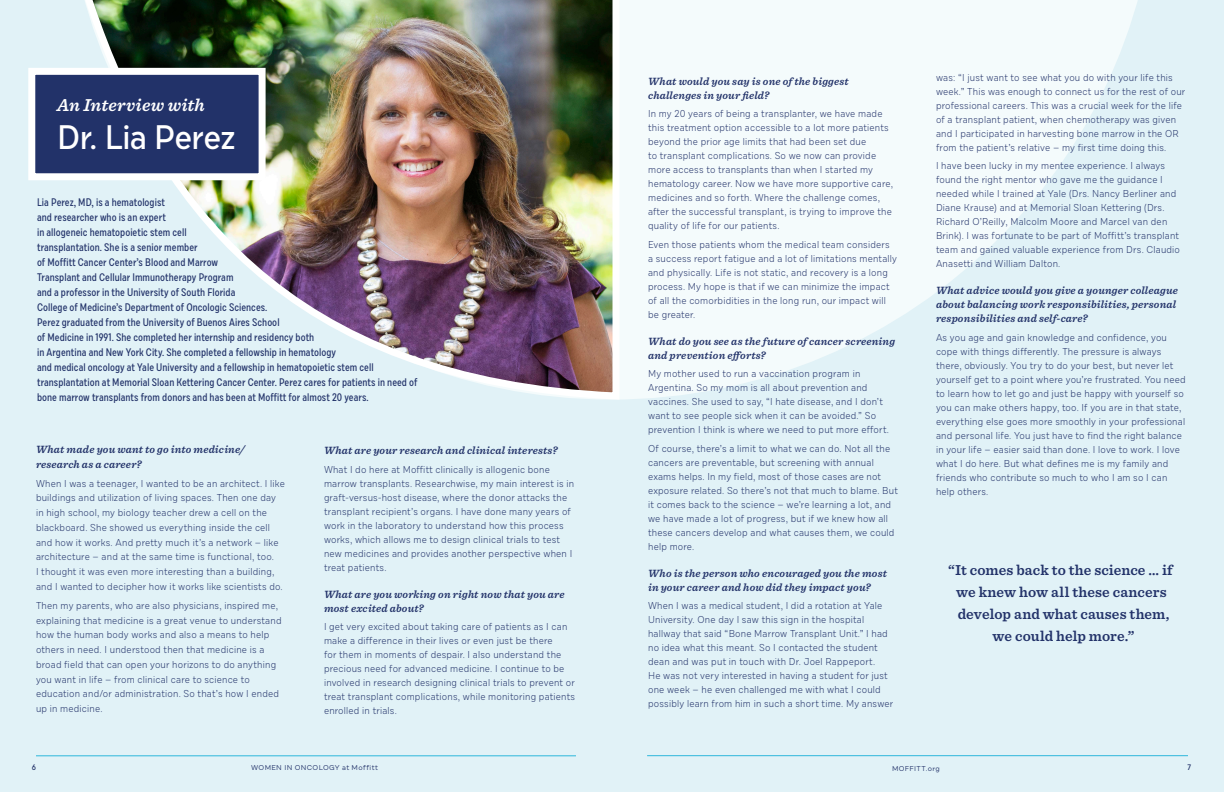
<style>
.page{position:relative;width:1224px;height:792px;background:#e1f2f7}
.page>*{position:absolute;margin:0;border:0;box-sizing:border-box;transform-origin:0 0}
.t1{font:500 34px "Draft D";letter-spacing:-.02em;color:#fff}
.t2{font:italic 600 18px "Sentinel";letter-spacing:.01em;color:#fff}
.t3{font:600 15px/22px "Sentinel";letter-spacing:.005em;color:#223269;text-align:center}
.t4{font:500 11px/15px "Draft F";letter-spacing:.005em;color:#223269}
.t5{font:italic 600 11px/13.8px "Sentinel";letter-spacing:.015em;color:#223269}
.t6{font:300 10px/14px "Draft D";letter-spacing:.02em;color:#223269}
.t7{font:500 8px "Draft D";color:#223269}
.t8{font:7px "Draft B";letter-spacing:.055em;color:#223269}
</style>
<div class="page">
<svg style="left:623px;top:0;width:515px;height:399px;fill:#f4fbfc"></svg>
<img style="left:85px;top:0;width:538px;height:400px">
<div style="left:28px;top:68px;width:238px;height:112px;background:#223269;border:7px solid #fff"></div>
<hr style="left:647px;top:755px;width:541px;height:1px;background:#33c1e3">
<hr style="left:36px;top:756px;width:540px;height:1px;background:#33c1e3">
<p class="t2" style="left:57px;top:91px;width:149px">An Interview with</p>
<p class="t1" style="left:57px;top:116px;width:180px">Dr. Lia Perez</p>
<p class="t4" style="left:37px;top:196px;width:382px">Lia Perez, MD, is a hematologist<br>and researcher who is an expert<br>in allogeneic hematopoietic stem cell<br>transplantation. She is a senior member<br>of Moffitt Cancer Center’s Blood and Marrow<br>Transplant and Cellular Immunotherapy Program<br>and a professor in the University of South Florida<br>College of Medicine’s Department of Oncologic Sciences.<br>Perez graduated from the University of Buenos Aires School<br>of Medicine in 1991. She completed her internship and residency both<br>in Argentina and New York City. She completed a fellowship in hematology<br>and medical oncology at Yale University and a fellowship in hematopoietic stem cell transplantation at Memorial Sloan Kettering Cancer Center. Perez cares for patients in need of bone marrow transplants from donors and has been at Moffitt for almost 20 years.</p>
<p class="t5" style="left:36px;top:442px;width:211px;line-height:14.5px">What made you want to go into medicine/ research as a career?</p>
<p class="t6" style="left:36px;top:477px;width:250px;line-height:14.7px">When I was a teenager, I wanted to be an architect. I like buildings and utilization of living spaces. Then one day in high school, my biology teacher drew a cell on the blackboard. She showed us everything inside the cell and how it works. And pretty much it’s a network — like architecture — and at the same time is functional, too.<br>I thought it was even more interesting than a building, and I wanted to decipher how it works like scientists do.</p>
<p class="t6" style="left:36px;top:599px;width:247px;line-height:14.7px">Then my parents, who are also physicians, inspired me, explaining that medicine is a great venue to understand how the human body works and also a means to help others in need. I understood then that medicine is a broad field that can open your horizons to do anything you want in life — from clinical care to science to education and/or administration. So that’s how I ended up in medicine.</p>
<p class="t5" style="left:324px;top:443px;width:235px">What are your research and clinical interests?</p>
<p class="t6" style="left:324px;top:463px;width:252px">What I do here at Moffitt clinically is allogenic bone marrow transplants. Researchwise, my main interest is in graft-versus-host disease, where the donor attacks the transplant recipient’s organs. I have done many years of work in the laboratory to understand how this process works, which allows me to design clinical trials to test new medicines and provides another perspective when I treat patients.</p>
<p class="t5" style="left:324px;top:587px;width:242px">What are you working on right now that you are most excited about?</p>
<p class="t6" style="left:324px;top:621px;width:253px">I get very excited about taking care of patients as I can make a difference in their lives or even just be there<br>for them in moments of despair. I also understand the precious need for advanced medicine. I continue to be involved in research designing clinical trials to prevent or treat transplant complications, while monitoring patients enrolled in trials.</p>
<p class="t5" style="left:648px;top:73px;width:202px">What would you say is one of the biggest challenges in your field?</p>
<p class="t6" style="left:648px;top:108px;width:246px">In my 20 years of being a transplanter, we have made this treatment option accessible to a lot more patients beyond the prior age limits that had been set due<br>to transplant complications. So we now can provide more access to transplants than when I started my hematology career. Now we have more supportive care, medicines and so forth. Where the challenge comes, after the successful transplant, is trying to improve the quality of life for our patients.</p>
<p class="t6" style="left:648px;top:238px;width:251px">Even those patients whom the medical team considers a success report fatigue and a lot of limitations mentally and physically. Life is not static, and recovery is a long process. My hope is that if we can minimize the impact of all the comorbidities in the long run, our impact will be greater.</p>
<p class="t5" style="left:648px;top:334px;width:248px">What do you see as the future of cancer screening and prevention efforts?</p>
<p class="t6" style="left:648px;top:368px;width:242px">My mother used to run a vaccination program in Argentina. So my mom is all about prevention and vaccines. She used to say, “I hate disease, and I don’t want to see people sick when it can be avoided.” So prevention I think is where we need to put more effort.</p>
<p class="t6" style="left:648px;top:442px;width:251px">Of course, there’s a limit to what we can do. Not all the cancers are preventable, but screening with annual exams helps. In my field, most of those cases are not exposure related. So there’s not that much to blame. But it comes back to the science — we’re learning a lot, and we have made a lot of progress, but if we knew how all these cancers develop and what causes them, we could help more.</p>
<p class="t5" style="left:648px;top:566px;width:240px">Who is the person who encouraged you the most in your career and how did they impact you?</p>
<p class="t6" style="left:648px;top:600px;width:247px">When I was a medical student, I did a rotation at Yale University. One day I saw this sign in the hospital hallway that said “Bone Marrow Transplant Unit.” I had no idea what this meant. So I contacted the student dean and was put in touch with Dr. Joel Rappeport.<br>He was not very interested in having a student for just one week — he even challenged me with what I could possibly learn from him in such a short time. My answer</p>
<p class="t6" style="left:936px;top:71px;width:251px">was: “I just want to see what you do with your life this week.” This was enough to connect us for the rest of our professional careers. This was a crucial week for the life of a transplant patient, when chemotherapy was given and I participated in harvesting bone marrow in the OR from the patient’s relative — my first time doing this.</p>
<p class="t6" style="left:936px;top:160px;width:246px">I have been lucky in my mentee experience. I always found the right mentor who gave me the guidance I needed while I trained at Yale (Drs. Nancy Berliner and Diane Krause) and at Memorial Sloan Kettering (Drs.<br>Richard O’Reilly, Malcolm Moore and Marcel van den Brink). I was fortunate to be part of Moffitt’s transplant team and gained valuable experience from Drs. Claudio Anasetti and William Dalton.</p>
<p class="t5" style="left:936px;top:283px;width:244px">What advice would you give a younger colleague about balancing work responsibilities, personal responsibilities and self-care?</p>
<p class="t6" style="left:936px;top:331px;width:251px">As you age and gain knowledge and confidence, you cope with things differently. The pressure is always there, obviously. You try to do your best, but never let yourself get to a point where you’re frustrated. You need to learn how to let go and just be happy with yourself so you can make others happy, too. If you are in that state, everything else goes more smoothly in your professional and personal life. You just have to find the right balance in your life — easier said than done. I love to work. I love what I do here. But what defines me is my family and friends who contribute so much to who I am so I can help others.</p>
<p class="t3" style="left:948px;top:558px;width:226px">“It comes back to the science … if we knew how all these cancers develop and what causes them, we could help more.”</p>
<p class="t7" style="left:32px;top:762px;width:6px">6</p>
<p class="t8" style="left:251px;top:764px;width:128px">WOMEN IN ONCOLOGY at Moffitt</p>
<p class="t8" style="left:892px;top:764px;width:49px">MOFFITT.org</p>
<p class="t7" style="left:1188px;top:763px;width:5px">7</p>
</div>
